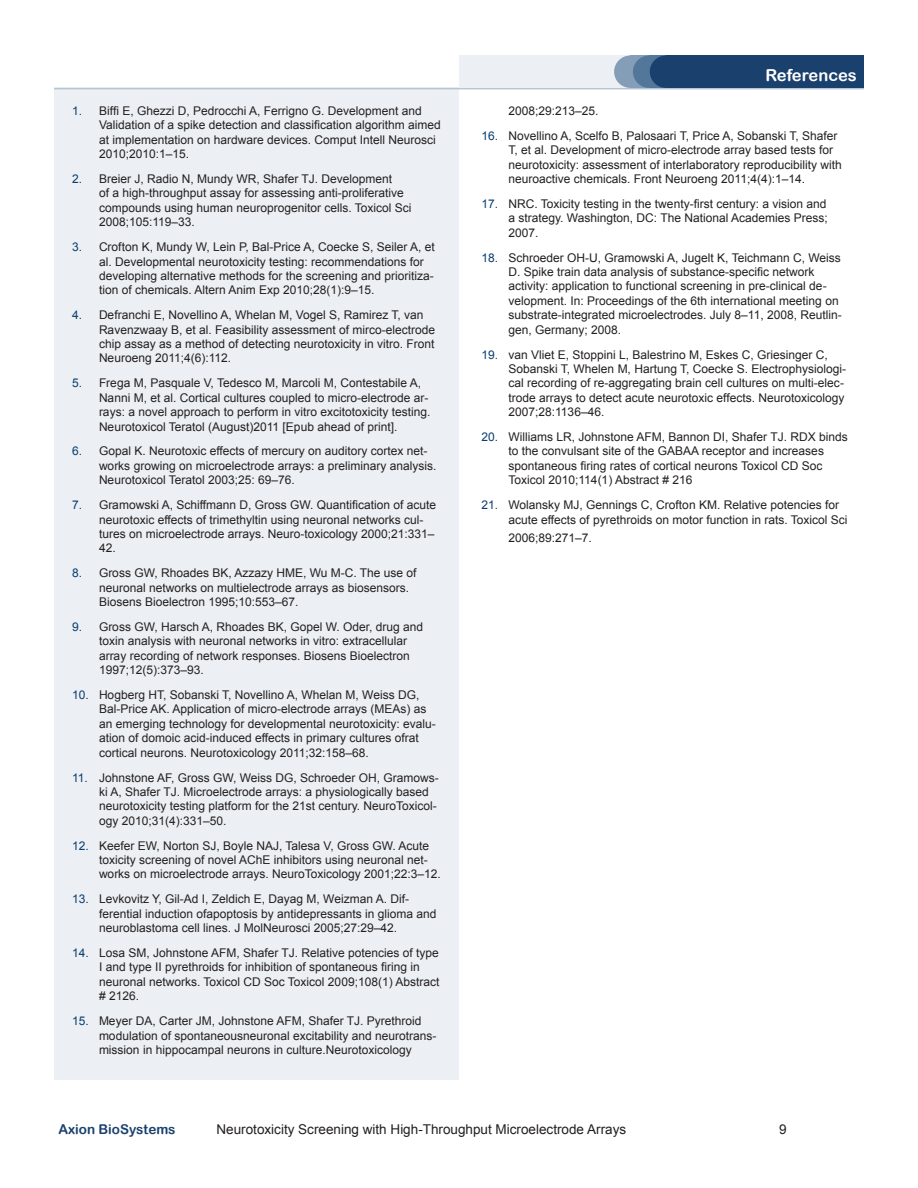
<style>
.page{position:relative;width:918px;height:1188px;background:#fff}
.page>*{position:absolute;margin:0;border:0;box-sizing:border-box;transform-origin:0 0}
.t1{font:16.5px "Arial Rounded MT Bold";color:#fff}
.t2{font:13.5px "Arial";color:#231f20}
.t3{font:13.5px "Arial Rounded MT Bold";color:#1a406e}
.t4{font:12px/14.4px "Arial";color:#231f20}
.s1{color:#093d6f}
</style>
<div class="page">
<div style="left:54px;top:88px;width:405px;height:992px;background:#ecf0f4"></div>
<hr style="left:54px;top:88px;width:810px;height:1px;background:#b5c5d4">
<div style="left:459px;top:56px;width:391px;height:32px;background:#ecf0f4"></div>
<div style="left:614px;top:55px;width:33px;height:33px;background:#849eb7;border-radius:50%"></div>
<div style="left:630px;top:56px;width:98px;height:32px;background:#849eb7"></div>
<div style="left:666px;top:56px;width:198px;height:32px;background:#1a406e"></div>
<div style="left:633px;top:55px;width:32px;height:33px;background:#53779a;border-radius:50%"></div>
<div style="left:650px;top:55px;width:32px;height:33px;background:#1a406e;border-radius:50%"></div>
<p class="t4" style="left:99px;top:104px;width:343px;text-indent:-27px"><span class="s1">1.</span> Biffi E, Ghezzi D, Pedrocchi A, Ferrigno G. Development and Validation of a spike detection and classification algorithm aimed at implementation on hardware devices. Comput Intell Neurosci 2010;2010:1–15.</p>
<p class="t4" style="left:99px;top:172px;width:314px;text-indent:-27px"><span class="s1">2.</span> Breier J, Radio N, Mundy WR, Shafer TJ. Development<br>of a high-throughput assay for assessing anti-proliferative compounds using human neuroprogenitor cells. Toxicol Sci 2008;105:119–33.</p>
<p class="t4" style="left:99px;top:240px;width:337px;text-indent:-27px"><span class="s1">3.</span> Crofton K, Mundy W, Lein P, Bal-Price A, Coecke S, Seiler A, et al. Developmental neurotoxicity testing: recommendations for developing alternative methods for the screening and prioritiza&shy;tion of chemicals. Altern Anim Exp 2010;28(1):9–15.</p>
<p class="t4" style="left:99px;top:308px;width:338px;text-indent:-27px"><span class="s1">4.</span> Defranchi E, Novellino A, Whelan M, Vogel S, Ramirez T, van Ravenzwaay B, et al. Feasibility assessment of mirco-electrode chip assay as a method of detecting neurotoxicity in vitro. Front Neuroeng 2011;4(6):112.</p>
<p class="t4" style="left:99px;top:376px;width:333px;text-indent:-27px"><span class="s1">5.</span> Frega M, Pasquale V, Tedesco M, Marcoli M, Contestabile A, Nanni M, et al. Cortical cultures coupled to micro-electrode ar&shy;rays: a novel approach to perform in vitro excitotoxicity testing.<br>Neurotoxicol Teratol (August)2011 [Epub ahead of print].</p>
<p class="t4" style="left:99px;top:444px;width:339px;text-indent:-27px"><span class="s1">6.</span> Gopal K. Neurotoxic effects of mercury on auditory cortex net&shy;works growing on microelectrode arrays: a preliminary analysis.<br>Neurotoxicol Teratol 2003;25: 69–76.</p>
<p class="t4" style="left:99px;top:498px;width:339px;text-indent:-27px"><span class="s1">7.</span> Gramowski A, Schiffmann D, Gross GW. Quantification of acute neurotoxic effects of trimethyltin using neuronal networks cul&shy;tures on microelectrode arrays. Neuro-toxicology 2000;21:331– 42.</p>
<p class="t4" style="left:99px;top:566px;width:319px;text-indent:-27px"><span class="s1">8.</span> Gross GW, Rhoades BK, Azzazy HME, Wu M-C. The use of neuronal networks on multielectrode arrays as biosensors.<br>Biosens Bioelectron 1995;10:553–67.</p>
<p class="t4" style="left:99px;top:620px;width:326px;text-indent:-27px"><span class="s1">9.</span> Gross GW, Harsch A, Rhoades BK, Gopel W. Oder, drug and toxin analysis with neuronal networks in vitro: extracellular array recording of network responses. Biosens Bioelectron 1997;12(5):373–93.</p>
<p class="t4" style="left:99px;top:688px;width:338px;text-indent:-27px"><span class="s1">10.</span> Hogberg HT, Sobanski T, Novellino A, Whelan M, Weiss DG, Bal-Price AK. Application of micro-electrode arrays (MEAs) as an emerging technology for developmental neurotoxicity: evalu&shy;ation of domoic acid-induced effects in primary cultures ofrat cortical neurons. Neurotoxicology 2011;32:158–68.</p>
<p class="t4" style="left:99px;top:770px;width:341px;text-indent:-27px"><span class="s1">11.</span> Johnstone AF, Gross GW, Weiss DG, Schroeder OH, Gramows&shy;ki A, Shafer TJ. Microelectrode arrays: a physiologically based neurotoxicity testing platform for the 21st century. NeuroToxicol&shy;ogy 2010;31(4):331–50.</p>
<p class="t4" style="left:99px;top:838px;width:343px;text-indent:-27px"><span class="s1">12.</span> Keefer EW, Norton SJ, Boyle NAJ, Talesa V, Gross GW. Acute toxicity screening of novel AChE inhibitors using neuronal net&shy;works on microelectrode arrays. NeuroToxicology 2001;22:3–12.</p>
<p class="t4" style="left:99px;top:892px;width:339px;text-indent:-27px"><span class="s1">13.</span> Levkovitz Y, Gil-Ad I, Zeldich E, Dayag M, Weizman A. Dif&shy;ferential induction ofapoptosis by antidepressants in glioma and neuroblastoma cell lines. J MolNeurosci 2005;27:29–42.</p>
<p class="t4" style="left:99px;top:946px;width:342px;text-indent:-27px"><span class="s1">14.</span> Losa SM, Johnstone AFM, Shafer TJ. Relative potencies of type I and type II pyrethroids for inhibition of spontaneous firing in neuronal networks. Toxicol CD Soc Toxicol 2009;108(1) Abstract # 2126.</p>
<p class="t4" style="left:99px;top:1014px;width:339px;text-indent:-27px"><span class="s1">15.</span> Meyer DA, Carter JM, Johnstone AFM, Shafer TJ. Pyrethroid modulation of spontaneousneuronal excitability and neurotrans&shy;mission in hippocampal neurons in culture.Neurotoxicology</p>
<p class="t1" style="left:765px;top:66px;width:93px">References</p>
<p class="t4" style="left:508px;top:104px;width:92px">2008;29:213–25.</p>
<p class="t4" style="left:508px;top:129px;width:335px;text-indent:-27px"><span class="s1">16.</span> Novellino A, Scelfo B, Palosaari T, Price A, Sobanski T, Shafer T, et al. Development of micro-electrode array based tests for neurotoxicity: assessment of interlaboratory reproducibility with neuroactive chemicals. Front Neuroeng 2011;4(4):1–14.</p>
<p class="t4" style="left:508px;top:197px;width:321px;text-align:justify;text-indent:-27px"><span class="s1">17.</span> NRC. Toxicity testing in the twenty-first century: a vision and a strategy. Washington, DC: The National Academies Press; 2007.</p>
<p class="t4" style="left:508px;top:250px;width:335px;text-indent:-27px"><span class="s1">18.</span> Schroeder OH-U, Gramowski A, Jugelt K, Teichmann C, Weiss D. Spike train data analysis of substance-specific network activity: application to functional screening in pre-clinical de&shy;velopment. In: Proceedings of the 6th international meeting on substrate-integrated microelectrodes. July 8–11, 2008, Reutlin&shy;gen, Germany; 2008.</p>
<p class="t4" style="left:508px;top:347px;width:339px;text-indent:-27px"><span class="s1">19.</span> van Vliet E, Stoppini L, Balestrino M, Eskes C, Griesinger C, Sobanski T, Whelen M, Hartung T, Coecke S. Electrophysiologi&shy;cal recording of re-aggregating brain cell cultures on multi-elec&shy;trode arrays to detect acute neurotoxic effects. Neurotoxicology 2007;28:1136–46.</p>
<p class="t4" style="left:508px;top:430px;width:341px;text-indent:-27px"><span class="s1">20.</span> Williams LR, Johnstone AFM, Bannon DI, Shafer TJ. RDX binds to the convulsant site of the GABAA receptor and increases spontaneous firing rates of cortical neurons Toxicol CD Soc Toxicol 2010;114(1) Abstract # 216</p>
<p class="t4" style="left:508px;top:498px;width:341px;text-indent:-27px"><span class="s1">21.</span> Wolansky MJ, Gennings C, Crofton KM. Relative potencies for acute effects of pyrethroids on motor function in rats. Toxicol Sci</p>
<p class="t4" style="left:508px;top:530px;width:85px">2006;89:271–7.</p>
<p class="t3" style="left:58px;top:1121px;width:119px">Axion BioSystems</p>
<p class="t2" style="left:217px;top:1120px;width:411px">Neurotoxicity Screening with High-Throughput Microelectrode Arrays</p>
<p class="t2" style="left:779px;top:1120px;width:9px">9</p>
</div>
